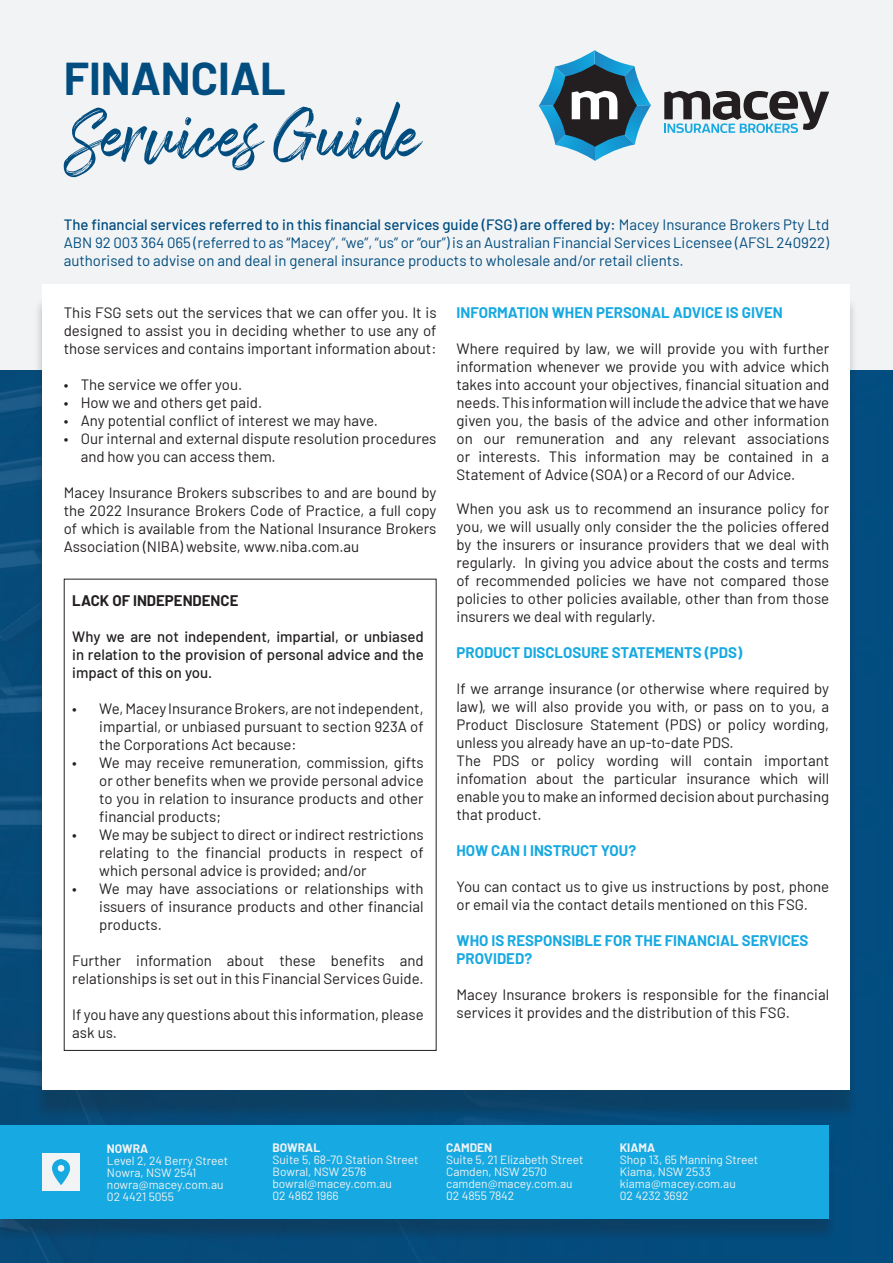
<style>
.page{position:relative;width:893px;height:1263px;background:#fff}
.page>*{position:absolute;margin:0;border:0;box-sizing:border-box;transform-origin:0 0}
.t1{font:67.5px "Arsilon";color:#014d80}
.t2{font:700 45px "Barlow";color:#014d80}
.t3{font:15px/18px "Barlow";color:#231f20;text-align:justify}
.t4{font:15px/18px "Barlow";color:#014d80;text-align:justify}
.t5{font:700 15px/18px "Barlow";color:#17a9e1}
.t6{font:500 15px/18px "Barlow";color:#231f20;text-align:justify}
.t7{font:700 15px "Barlow";color:#231f20}
.t8{font:12px/12px "Barlow";color:#f2f3f4}
.t9{font:700 12px "Barlow";color:#f2f3f4}
.s1{font-weight:500}
</style>
<div class="page">
<div style="left:0;top:0;width:892px;height:372px;background:#f2f3f4"></div>
<svg style="left:664px;top:91px;width:165px;height:42px"></svg>
<svg style="left:539px;top:50px;width:112px;height:111px"></svg>
<img style="left:0;top:370px;width:893px;height:893px">
<div style="left:0;top:1131px;width:838px;height:110px;background:#231f20;opacity:.25"></div>
<div style="left:0;top:1125px;width:829px;height:93px;background:#17a9e1"></div>
<div style="left:34px;top:297px;width:824px;height:822px;background:#231f20;opacity:.25"></div>
<div style="left:43px;top:284px;width:807px;height:805px;background:#fff"></div>
<div style="left:43px;top:1153px;width:37px;height:37px;background:#f2f3f4"></div>
<img style="left:52px;top:1159px;width:18px;height:25px">
<h2 class="t2" style="left:64px;top:46px;width:224px">FINANCIAL</h2>
<h1 class="t1" style="left:64px;top:93px;width:357px">Services Guide</h1>
<p class="t4" style="left:64px;top:215px;width:767px"><span class="s1">The financial services referred to in this financial services guide (FSG) are offered by:</span> Macey Insurance Brokers Pty Ltd ABN 92 003 364 065 (referred to as “Macey”, “we”, “us” or “our”) is an Australian Financial Services Licensee (AFSL 240922) authorised to advise on and deal in general insurance products to wholesale and/or retail clients.</p>
<p class="t3" style="left:64px;top:303px;width:374px">This FSG sets out the services that we can offer you. It is designed to assist you in deciding whether to use any of those services and contains important information about:</p>
<p class="t3" style="left:64px;top:375px;width:180px">• The service we offer you.</p>
<p class="t3" style="left:64px;top:393px;width:200px">• How we and others get paid.</p>
<p class="t3" style="left:64px;top:411px;width:316px">• Any potential conflict of interest we may have.</p>
<p class="t3" style="left:81px;top:429px;width:357px;text-indent:-17px">• Our internal and external dispute resolution procedures and how you can access them.</p>
<p class="t3" style="left:64px;top:483px;width:374px">Macey Insurance Brokers subscribes to and are bound by the 2022 Insurance Brokers Code of Practice, a full copy of which is available from the National Insurance Brokers Association (NIBA) website, www.niba.com.au</p>
<p class="t7" style="left:72px;top:590px;width:168px">LACK OF INDEPENDENCE</p>
<p class="t6" style="left:72px;top:627px;width:353px">Why we are not independent, impartial, or unbiased in relation to the provision of personal advice and the impact of this on you.</p>
<p class="t3" style="left:99px;top:699px;width:326px;text-indent:-27px">• We, Macey Insurance Brokers, are not independent, impartial, or unbiased pursuant to section 923A of the Corporations Act because:</p>
<p class="t3" style="left:99px;top:753px;width:326px;text-indent:-27px">• We may receive remuneration, commission, gifts or other benefits when we provide personal advice to you in relation to insurance products and other financial products;</p>
<p class="t3" style="left:99px;top:825px;width:326px;text-indent:-27px">• We may be subject to direct or indirect restrictions relating to the financial products in respect of which personal advice is provided; and/or</p>
<p class="t3" style="left:99px;top:879px;width:326px;text-indent:-27px">• We may have associations or relationships with issuers of insurance products and other financial products.</p>
<p class="t3" style="left:72px;top:951px;width:353px">Further information about these benefits and relationships is set out in this Financial Services Guide.</p>
<p class="t3" style="left:72px;top:1005px;width:353px">If you have any questions about this information, please ask us.</p>
<p class="t5" style="left:456px;top:303px;width:328px">INFORMATION WHEN PERSONAL ADVICE IS GIVEN</p>
<p class="t3" style="left:456px;top:339px;width:374px">Where required by law, we will provide you with further information whenever we provide you with advice which takes into account your objectives, financial situation and needs. This information will include the advice that we have given you, the basis of the advice and other information on our remuneration and any relevant associations or interests. This information may be contained in a Statement of Advice (SOA) or a Record of our Advice.</p>
<p class="t3" style="left:456px;top:499px;width:374px">When you ask us to recommend an insurance policy for you, we will usually only consider the the policies offered by the insurers or insurance providers that we deal with regularly. In giving you advice about the costs and terms of recommended policies we have not compared those policies to other policies available, other than from those insurers we deal with regularly.</p>
<p class="t5" style="left:456px;top:643px;width:287px">PRODUCT DISCLOSURE STATEMENTS (PDS)</p>
<p class="t3" style="left:456px;top:679px;width:374px;text-align:left">If we arrange insurance (or otherwise where required by law), we will also provide you with, or pass on to you, a Product Disclosure Statement (PDS) or policy wording, unless you already have an up-to-date PDS.<br>The PDS or policy wording will contain important infomation about the particular insurance which will enable you to make an informed decision about purchasing that product.</p>
<p class="t5" style="left:456px;top:841px;width:181px">HOW CAN I INSTRUCT YOU?</p>
<p class="t3" style="left:456px;top:877px;width:374px">You can contact us to give us instructions by post, phone or email via the contact details mentioned on this FSG.</p>
<p class="t5" style="left:456px;top:931px;width:353px">WHO IS RESPONSIBLE FOR THE FINANCIAL SERVICES<br>PROVIDED?</p>
<p class="t3" style="left:456px;top:985px;width:374px">Macey Insurance brokers is responsible for the financial services it provides and the distribution of this FSG.</p>
<p class="t9" style="left:107px;top:1139px;width:43px">NOWRA</p>
<p class="t8" style="left:107px;top:1153px;width:123px">Level 2, 24 Berry Street<br>Nowra, NSW 2541 nowra@macey.com.au<br>02 4421 5055</p>
<p class="t9" style="left:272px;top:1139px;width:49px">BOWRAL</p>
<p class="t8" style="left:272px;top:1152px;width:147px">Suite 5, 68-70 Station Street<br>Bowral, NSW 2576 bowral@macey.com.au<br>02 4862 1966</p>
<p class="t9" style="left:446px;top:1139px;width:48px">CAMDEN</p>
<p class="t8" style="left:446px;top:1152px;width:139px">Suite 5, 21 Elizabeth Street<br>Camden, NSW 2570 camden@macey.com.au<br>02 4855 7842</p>
<p class="t9" style="left:620px;top:1139px;width:37px">KIAMA</p>
<p class="t8" style="left:620px;top:1152px;width:140px">Shop 13, 65 Manning Street<br>Kiama, NSW 2533 kiama@macey.com.au<br>02 4232 3692</p>
</div>
